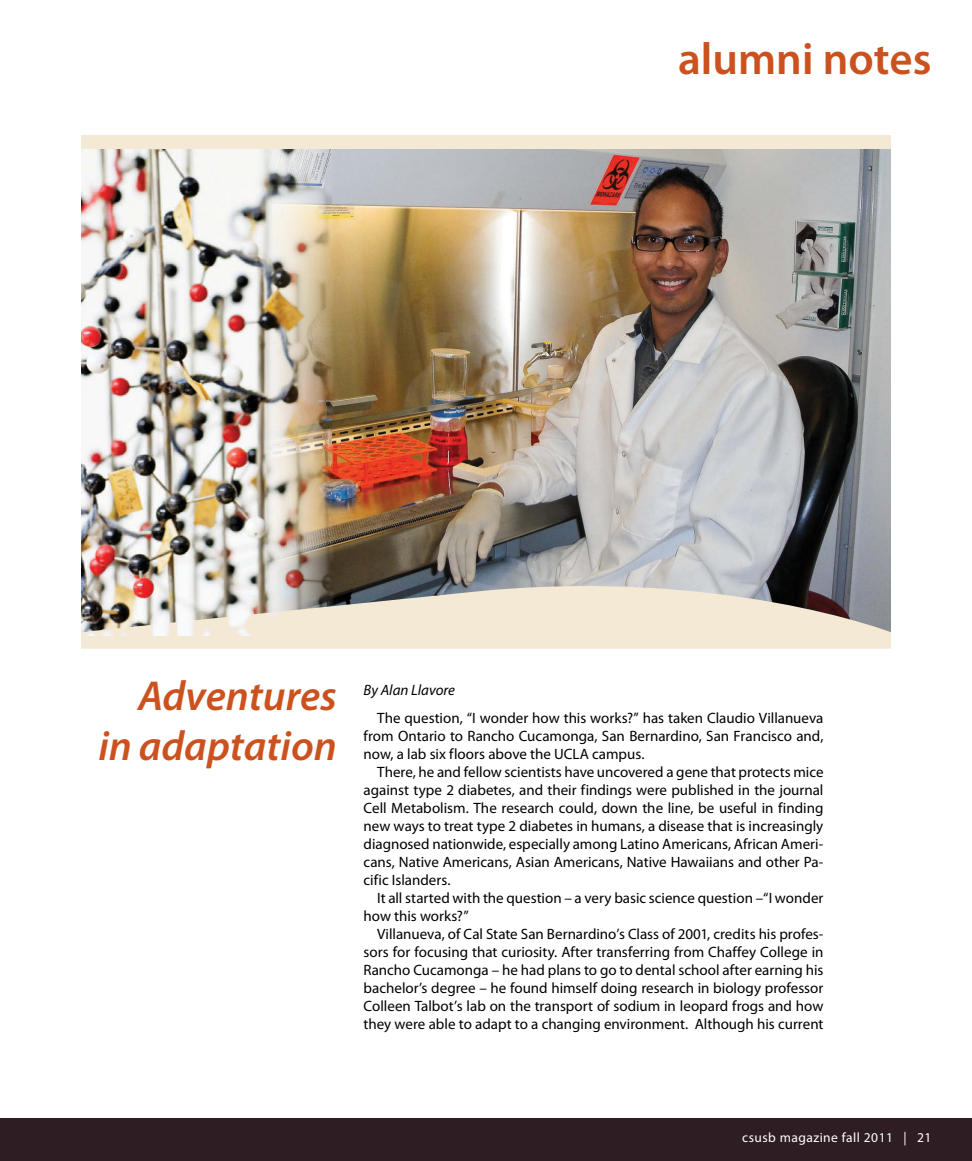
<style>
.page{position:relative;width:972px;height:1161px;background:#fff}
.page>*{position:absolute;margin:0;border:0;box-sizing:border-box;transform-origin:0 0}
.t1{font:600 45px "Myriad Pro";color:#cb521e}
.t2{font:italic 600 42px/50.4px "Myriad Pro";color:#cb521e;text-align:right}
.t3{font:15px/18px "Myriad Pro";color:#000;text-align:justify}
.t4{font:italic 15px "Myriad Pro";color:#000}
.t5{font:13.5px "Myriad Pro";letter-spacing:.035em;color:#fff}
</style>
<div class="page">
<div style="left:0;top:1118px;width:972px;height:43px;background:#2e1e24"></div>
<img style="left:81px;top:148px;width:173px;height:419px">
<img style="left:254px;top:148px;width:637px;height:419px">
<div style="left:81px;top:135px;width:810px;height:13px;background:#f4e9d4"></div>
<img style="left:81px;top:567px;width:810px;height:82px">
<h1 class="t1" style="left:678px;top:31px;width:255px">alumni notes</h1>
<h2 class="t2" style="left:99px;top:670px;width:240px">Adventures in adaptation</h2>
<p class="t4" style="left:364px;top:681px;width:93px">By Alan Llavore</p>
<p class="t3" style="left:364px;top:709px;width:461px;text-indent:14px">The question, “I wonder how this works?” has taken Claudio Villanueva from Ontario to Rancho Cucamonga, San Bernardino, San Francisco and, now, a lab six floors above the UCLA campus.</p>
<p class="t3" style="left:364px;top:763px;width:461px;text-indent:14px">There, he and fellow scientists have uncovered a gene that protects mice against type 2 diabetes, and their findings were published in the journal Cell Metabolism. The research could, down the line, be useful in finding new ways to treat type 2 diabetes in humans, a disease that is increasingly diagnosed nationwide, especially among Latino Americans, African Ameri&shy;cans, Native Americans, Asian Americans, Native Hawaiians and other Pa&shy;cific Islanders.</p>
<p class="t3" style="left:364px;top:889px;width:461px;text-indent:14px">It all started with the question – a very basic science question –“I wonder how this works?”</p>
<p class="t3" style="left:364px;top:925px;width:461px;text-indent:14px">Villanueva, of Cal State San Bernardino’s Class of 2001, credits his profes&shy;sors for focusing that curiosity. After transferring from Chaffey College in Rancho Cucamonga – he had plans to go to dental school after earning his bachelor’s degree – he found himself doing research in biology professor Colleen Talbot’s lab on the transport of sodium in leopard frogs and how they were able to adapt to a changing environment. Although his current</p>
<p class="t5" style="left:742px;top:1130px;width:191px">csusb magazine fall 2011 | 21</p>
</div>
